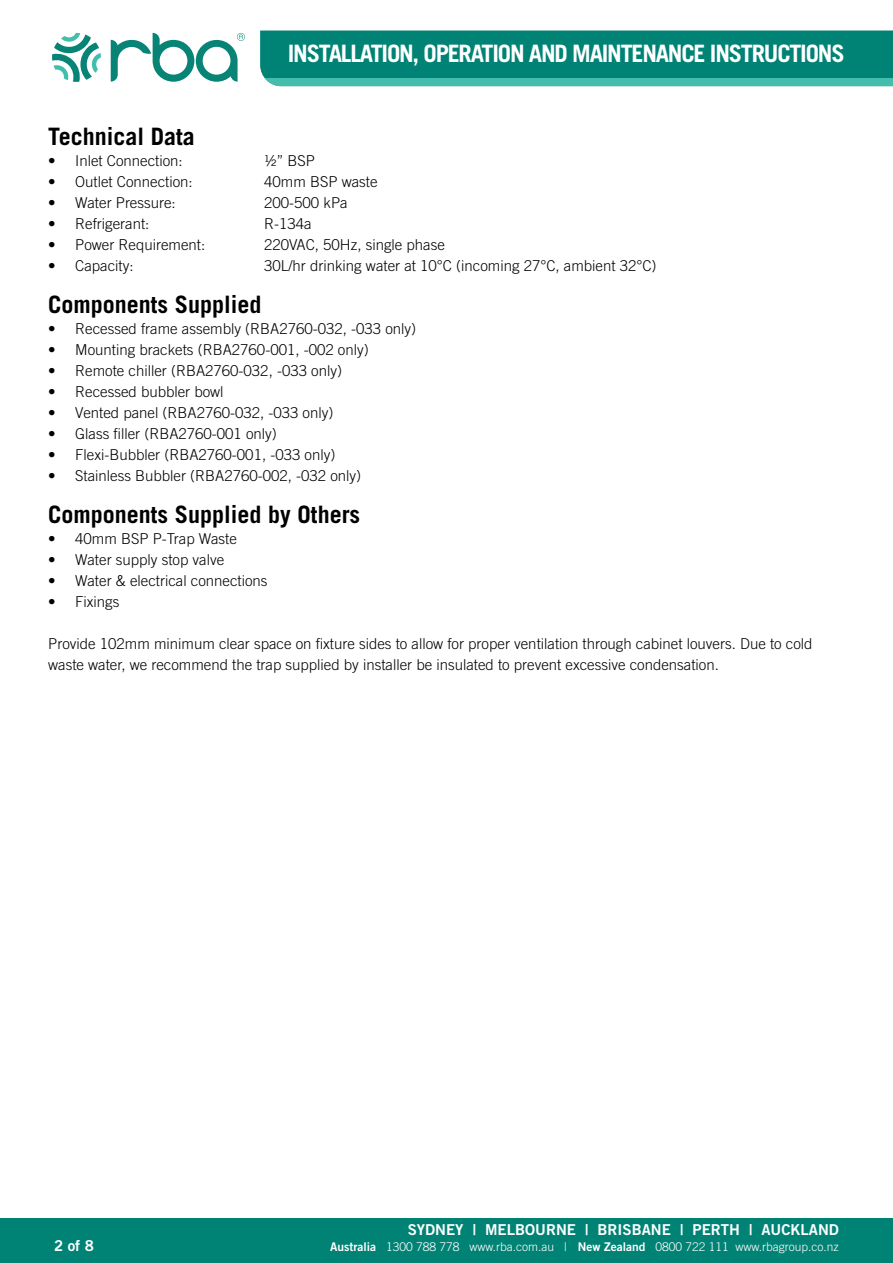
<style>
.page{position:relative;width:893px;height:1263px;background:#fff}
.page>*{position:absolute;margin:0;border:0;box-sizing:border-box;transform-origin:0 0}
.t1{font:700 24px "Trade Gothic LT Std";color:#000}
.t2{font:700 24px "Trade Gothic LT Std";letter-spacing:-.05em;color:#fff}
.t3{font:300 15px/21px "Trade Gothic LT Std";color:#000}
.t4{font:15px "Trade Gothic LT Std Bd 2";color:#fff}
.t5{font:300 12px "Trade Gothic LT Std";color:#fff}
.s1{font-family:"Trade Gothic LT Std Bd 2";font-weight:400}
</style>
<div class="page">
<svg style="left:111px;top:33px;width:134px;height:49px"></svg>
<svg style="left:52px;top:33px;width:49px;height:49px"></svg>
<div style="left:260px;top:31px;width:633px;height:47px;background:#008375"></div>
<div style="left:260px;top:78px;width:633px;height:8px;background:#44beac"></div>
<div style="left:0;top:1218px;width:893px;height:45px;background:#008375"></div>
<h1 class="t2" style="left:288px;top:39px;width:558px">INSTALLATION, OPERATION AND MAINTENANCE INSTRUCTIONS</h1>
<h1 class="t1" style="left:48px;top:122px;width:148px">Technical Data</h1>
<p class="t3" style="left:48px;top:150px;width:136px">• Inlet Connection:</p>
<p class="t3" style="left:264px;top:150px;width:52px">½” BSP</p>
<p class="t3" style="left:48px;top:171px;width:146px">• Outlet Connection:</p>
<p class="t3" style="left:264px;top:171px;width:115px">40mm BSP waste</p>
<p class="t3" style="left:48px;top:192px;width:129px">• Water Pressure:</p>
<p class="t3" style="left:264px;top:192px;width:85px">200-500 kPa</p>
<p class="t3" style="left:48px;top:213px;width:103px">• Refrigerant:</p>
<p class="t3" style="left:264px;top:213px;width:49px">R-134a</p>
<p class="t3" style="left:48px;top:234px;width:159px">• Power Requirement:</p>
<p class="t3" style="left:264px;top:234px;width:182px">220VAC, 50Hz, single phase</p>
<p class="t3" style="left:48px;top:255px;width:87px">• Capacity:</p>
<p class="t3" style="left:264px;top:255px;width:394px">30L/hr drinking water at 10°C (incoming 27°C, ambient 32°C)</p>
<h1 class="t1" style="left:48px;top:290px;width:215px">Components Supplied</h1>
<p class="t3" style="left:48px;top:318px;width:369px">• Recessed frame assembly (RBA2760-032, -033 only)</p>
<p class="t3" style="left:48px;top:339px;width:322px">• Mounting brackets (RBA2760-001, -002 only)</p>
<p class="t3" style="left:48px;top:360px;width:295px">• Remote chiller (RBA2760-032, -033 only)</p>
<p class="t3" style="left:48px;top:381px;width:177px">• Recessed bubbler bowl</p>
<p class="t3" style="left:48px;top:402px;width:287px">• Vented panel (RBA2760-032, -033 only)</p>
<p class="t3" style="left:48px;top:423px;width:230px">• Glass filler (RBA2760-001 only)</p>
<p class="t3" style="left:48px;top:444px;width:289px">• Flexi-Bubbler (RBA2760-001, -033 only)</p>
<p class="t3" style="left:48px;top:465px;width:314px">• Stainless Bubbler (RBA2760-002, -032 only)</p>
<h1 class="t1" style="left:48px;top:500px;width:314px">Components Supplied by Others</h1>
<p class="t3" style="left:48px;top:528px;width:190px">• 40mm BSP P-Trap Waste</p>
<p class="t3" style="left:48px;top:549px;width:177px">• Water supply stop valve</p>
<p class="t3" style="left:48px;top:570px;width:221px">• Water &amp; electrical connections</p>
<p class="t3" style="left:48px;top:591px;width:73px">• Fixings</p>
<p class="t3" style="left:48px;top:633px;width:766px">Provide 102mm minimum clear space on fixture sides to allow for proper ventilation through cabinet louvers. Due to cold waste water, we recommend the trap supplied by installer be insulated to prevent excessive condensation.</p>
<p class="t4" style="left:408px;top:1220px;width:433px">SYDNEY | MELBOURNE | BRISBANE | PERTH | AUCKLAND</p>
<p class="t4" style="left:54px;top:1237px;width:41px">2 of 8</p>
<p class="t5" style="left:330px;top:1240px;width:510px"><span class="s1">Australia</span> 1300 788 778 www.rba.com.au | <span class="s1">New Zealand</span> 0800 722 111 www.rbagroup.co.nz</p>
</div>
